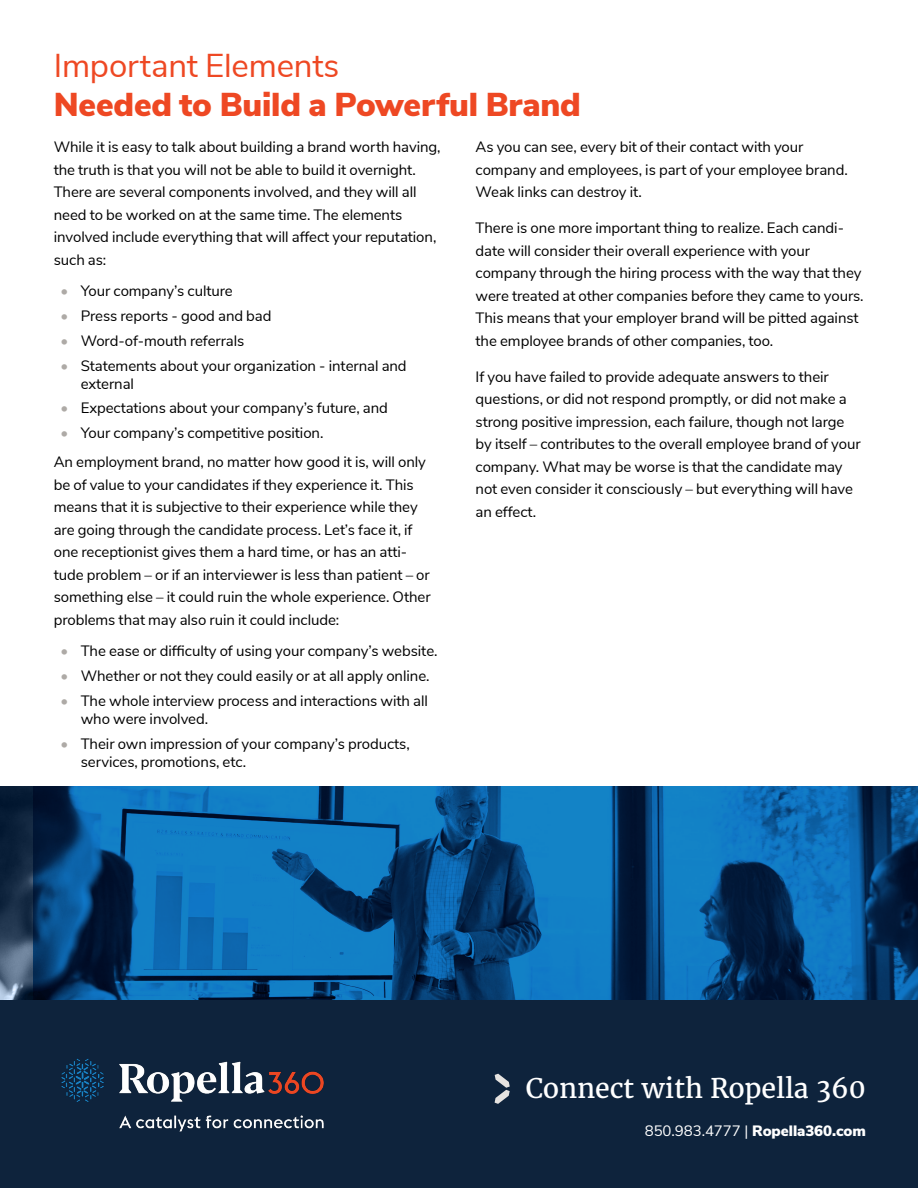
<style>
.page{position:relative;width:918px;height:1188px;background:#fff}
.page>*{position:absolute;margin:0;border:0;box-sizing:border-box;transform-origin:0 0}
.t1{font:900 33px "Nunito Sans";letter-spacing:-.005em;color:#ee4823}
.t2{font:33px "Nunito Sans";letter-spacing:-.005em;color:#ee4823}
.t3{font:27px "Merriweather";letter-spacing:-.005em;color:#fff}
.t4{font:15px/22.5px "Nunito Sans";letter-spacing:-.005em;color:#000}
.t5{font:900 15px "Nunito Sans";letter-spacing:-.005em;color:#fff}
.s1{font-weight:900;color:#aeaaa6}
.s2{font-weight:400}
</style>
<div class="page">
<img style="left:0;top:786px;width:33px;height:214px">
<svg style="left:33px;top:786px;width:885px;height:214px;background:#0b5994"></svg>
<div style="left:0;top:1000px;width:918px;height:188px;background:#0e233c"></div>
<img style="left:61px;top:1058px;width:263px;height:74px">
<svg style="left:495px;top:1074px;width:15px;height:30px"></svg>
<h1 class="t2" style="left:54px;top:41px;width:287px">Important Elements</h1>
<h1 class="t1" style="left:54px;top:81px;width:529px">Needed to Build a Powerful Brand</h1>
<p class="t4" style="left:54px;top:135px;width:388px">While it is easy to talk about building a brand worth having, the truth is that you will not be able to build it overnight.<br>There are several components involved, and they will all need to be worked on at the same time. The elements involved include everything that will affect your reputation, such as:</p>
<p class="t4" style="left:61px;top:279px;width:174px"><span class="s1">•</span> Your company’s culture</p>
<p class="t4" style="left:61px;top:304px;width:213px"><span class="s1">•</span> Press reports - good and bad</p>
<p class="t4" style="left:61px;top:328px;width:185px"><span class="s1">•</span> Word-of-mouth referrals</p>
<p class="t4" style="left:81px;top:355px;width:327px;line-height:18px;text-indent:-20px"><span class="s1">•</span> Statements about your organization - internal and external</p>
<p class="t4" style="left:61px;top:396px;width:329px"><span class="s1">•</span> Expectations about your company’s future, and</p>
<p class="t4" style="left:54px;top:417px;width:374px;line-height:29.2px;text-indent:7px"><span class="s1">•</span> Your company’s competitive position.<br>An employment brand, no matter how good it is, will only</p>
<p class="t4" style="left:54px;top:472px;width:378px">be of value to your candidates if they experience it. This means that it is subjective to their experience while they are going through the candidate process. Let’s face it, if one receptionist gives them a hard time, or has an atti&shy;tude problem – or if an interviewer is less than patient – or something else – it could ruin the whole experience. Other problems that may also ruin it could include:</p>
<p class="t4" style="left:61px;top:639px;width:379px"><span class="s1">•</span> The ease or difficulty of using your company’s website.</p>
<p class="t4" style="left:61px;top:664px;width:371px"><span class="s1">•</span> Whether or not they could easily or at all apply online.</p>
<p class="t4" style="left:81px;top:691px;width:349px;line-height:18px;text-indent:-20px"><span class="s1">•</span> The whole interview process and interactions with all who were involved.</p>
<p class="t4" style="left:81px;top:733px;width:331px;line-height:18px;text-indent:-20px"><span class="s1">•</span> Their own impression of your company’s products, services, promotions, etc.</p>
<p class="t4" style="left:476px;top:135px;width:374px">As you can see, every bit of their contact with your company and employees, is part of your employee brand.<br>Weak links can destroy it.</p>
<p class="t4" style="left:476px;top:216px;width:390px">There is one more important thing to realize. Each candi&shy;date will consider their overall experience with your company through the hiring process with the way that they were treated at other companies before they came to yours.<br>This means that your employer brand will be pitted against the employee brands of other companies, too.</p>
<p class="t4" style="left:476px;top:364px;width:387px">If you have failed to provide adequate answers to their questions, or did not respond promptly, or did not make a strong positive impression, each failure, though not large by itself – contributes to the overall employee brand of your company. What may be worse is that the candidate may not even consider it consciously – but everything will have an effect.</p>
<h2 class="t3" style="left:526px;top:1071px;width:341px">Connect with Ropella 360</h2>
<p class="t5" style="left:645px;top:1120px;width:223px"><span class="s2">850.983.4777 |</span> Ropella360.com</p>
</div>
